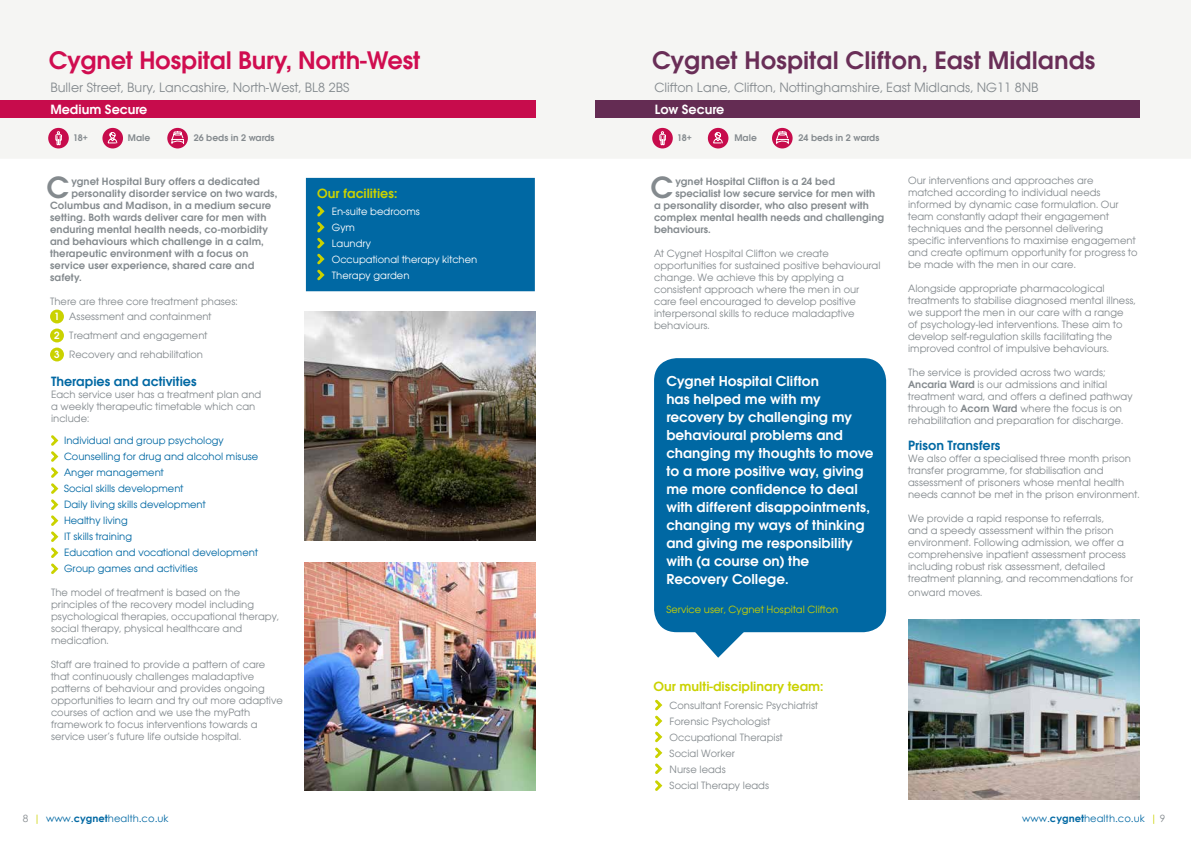
<style>
.page{position:relative;width:1191px;height:842px;background:#fff}
.page>*{position:absolute;margin:0;border:0;box-sizing:border-box;transform-origin:0 0}
.t1{font:600 32px "Avant Garde ITC";color:#848a8e}
.t2{font:600 26.5px "Avant Garde ITC";color:#692e57}
.t3{font:600 26.5px "Avant Garde ITC";letter-spacing:-.01em;color:#d00d50}
.t4{font:600 15px/18px "Avant Garde ITC";color:#fff}
.t5{font:14px "Avant Garde ITC";color:#848a8e}
.t6{font:600 14px "Avant Garde ITC";color:#cad200}
.t7{font:600 14px "Avant Garde ITC";color:#0068a3}
.t8{font:600 14px "Avant Garde ITC";color:#fff}
.t9{font:11px/12px "Avant Garde ITC";color:#848a8e}
.t10{font:600 11px "Avant Garde ITC";letter-spacing:.005em;color:#848a8e}
.t11{font:11px/16px "Avant Garde ITC";color:#0068a3}
.t12{font:11px/16px "Avant Garde ITC";color:#fff}
.t13{font:11px "Avant Garde ITC";color:#cad200}
.t14{font:600 11px/18.9px "Avant Garde ITC";color:#fff;text-align:justify}
.t15{font:10px "Century Gothic";color:#0068a3}
.t16{font:600 10px "Avant Garde ITC";color:#848a8e}
.s1{font-weight:600}
.s2{color:#848a8e}
.s3{color:#cad200}
.s4{font-weight:700}
</style>
<div class="page">
<div style="left:0;top:0;width:1191px;height:158px;background:#f5f5f3"></div>
<div style="left:0;top:100px;width:535px;height:18px;background:#c70c4c"></div>
<svg style="left:167px;top:128px;width:21px;height:20px"></svg>
<svg style="left:171px;top:131px;width:13px;height:13px"></svg>
<div style="left:48px;top:128px;width:21px;height:20px;background:#c70c4c;border-radius:50%"></div>
<svg style="left:55px;top:131px;width:7px;height:14px"></svg>
<svg style="left:102px;top:128px;width:21px;height:20px"></svg>
<svg style="left:108px;top:132px;width:9px;height:11px"></svg>
<svg style="left:51px;top:435px;width:8px;height:139px"></svg>
<div style="left:306px;top:178px;width:229px;height:113px;background:#0068a3"></div>
<img style="left:305px;top:562px;width:231px;height:229px">
<img style="left:305px;top:312px;width:231px;height:228px">
<div style="left:50px;top:310px;width:14px;height:13px;background:#cad200;border-radius:50%"></div>
<div style="left:50px;top:329px;width:14px;height:13px;background:#cad200;border-radius:50%"></div>
<div style="left:50px;top:348px;width:14px;height:13px;background:#cad200;border-radius:50%"></div>
<div style="left:595px;top:100px;width:545px;height:18px;background:#692e57"></div>
<div style="left:772px;top:128px;width:20px;height:20px;background:#c70c4c;border-radius:50%"></div>
<svg style="left:776px;top:131px;width:13px;height:13px"></svg>
<div style="left:652px;top:128px;width:21px;height:20px;background:#c70c4c;border-radius:50%"></div>
<svg style="left:659px;top:131px;width:7px;height:14px"></svg>
<svg style="left:655px;top:699px;width:8px;height:92px"></svg>
<img style="left:909px;top:619px;width:231px;height:180px">
<svg style="left:708px;top:128px;width:20px;height:20px"></svg>
<svg style="left:713px;top:132px;width:9px;height:11px"></svg>
<div style="left:654px;top:358px;width:232px;height:274px;background:#0068a3;border-radius:23px"></div>
<svg style="left:692px;top:632px;width:53px;height:26px"></svg>
<h2 class="t3" style="left:49px;top:44px;width:373px">Cygnet Hospital Bury, North-West</h2>
<p class="t5" style="left:50px;top:79px;width:301px">Buller Street, Bury, Lancashire, North-West, BL8 2BS</p>
<p class="t8" style="left:50px;top:101px;width:99px">Medium Secure</p>
<p class="t16" style="left:73px;top:132px;width:16px">18+</p>
<p class="t16" style="left:128px;top:132px;width:24px">Male</p>
<p class="t16" style="left:194px;top:132px;width:82px">26 beds in 2 wards</p>
<p class="t10" style="left:71px;top:175px;width:190px">ygnet Hospital Bury offers a dedicated</p>
<p class="t10" style="left:71px;top:187px;width:207px">personality disorder service on two wards,</p>
<p class="t10" style="left:50px;top:199px;width:223px">Columbus and Madison, in a medium secure</p>
<p class="t10" style="left:50px;top:211px;width:218px">setting. Both wards deliver care for men with</p>
<p class="t10" style="left:50px;top:223px;width:219px">enduring mental health needs, co-morbidity</p>
<p class="t10" style="left:50px;top:235px;width:215px">and behaviours which challenge in a calm,</p>
<p class="t10" style="left:50px;top:247px;width:200px">therapeutic environment with a focus on</p>
<p class="t10" style="left:50px;top:259px;width:206px">service user experience, shared care and</p>
<p class="t10" style="left:50px;top:271px;width:33px">safety.</p>
<p class="t9" style="left:69px;top:294px;width:170px;line-height:15px;text-indent:-19px">There are three core treatment phases:<br>Assessment and containment</p>
<p class="t9" style="left:69px;top:326px;width:140px;line-height:19px">Treatment and engagement<br>Recovery and rehabilitation</p>
<h1 class="t1" style="left:47px;top:169px;width:24px">C</h1>
<p class="t6" style="left:317px;top:185px;width:82px">Our facilities:</p>
<p class="t12" style="left:332px;top:203px;width:147px">En-suite bedrooms<br>Gym<br>Laundry<br>Occupational therapy kitchen<br>Therapy garden</p>
<p class="t14" style="left:54px;top:307px;width:7px">1<br>2<br>3</p>
<p class="t7" style="left:51px;top:373px;width:147px">Therapies and activities</p>
<p class="t9" style="left:51px;top:388px;width:212px">Each service user has a treatment plan and a weekly therapeutic timetable which can include:</p>
<p class="t11" style="left:64px;top:432px;width:196px">Individual and group psychology<br>Counselling for drug and alcohol misuse<br>Anger management<br>Social skills development<br>Daily living skills development<br>Healthy living<br>IT skills training<br>Education and vocational development<br>Group games and activities</p>
<p class="t9" style="left:51px;top:586px;width:229px">The model of treatment is based on the principles of the recovery model including psychological therapies, occupational therapy, social therapy, physical healthcare and medication.</p>
<p class="t9" style="left:51px;top:658px;width:233px">Staff are trained to provide a pattern of care that continuously challenges maladaptive patterns of behaviour and provides ongoing opportunities to learn and try out more adaptive courses of action and we use the myPath framework to focus interventions towards a service user’s future life outside hospital.</p>
<h2 class="t2" style="left:652px;top:44px;width:445px">Cygnet Hospital Clifton, East Midlands</h2>
<p class="t5" style="left:654px;top:79px;width:386px">Clifton Lane, Clifton, Nottinghamshire, East Midlands, NG11 8NB</p>
<p class="t8" style="left:655px;top:101px;width:71px">Low Secure</p>
<p class="t16" style="left:677px;top:132px;width:16px">18+</p>
<p class="t16" style="left:734px;top:132px;width:24px">Male</p>
<p class="t16" style="left:798px;top:132px;width:82px">24 beds in 2 wards</p>
<p class="t10" style="left:675px;top:175px;width:161px">ygnet Hospital Clifton is a 24 bed</p>
<p class="t10" style="left:675px;top:187px;width:201px">specialist low secure service for men with</p>
<p class="t10" style="left:654px;top:199px;width:216px">a personality disorder, who also present with</p>
<p class="t10" style="left:654px;top:211px;width:232px">complex mental health needs and challenging</p>
<p class="t10" style="left:654px;top:223px;width:58px">behaviours.</p>
<p class="t9" style="left:654px;top:248px;width:228px">At Cygnet Hospital Clifton we create opportunities for sustained positive behavioural change. We achieve this by applying a consistent approach where the men in our care feel encouraged to develop positive interpersonal skills to reduce maladaptive behaviours.</p>
<h1 class="t1" style="left:650px;top:169px;width:24px">C</h1>
<p class="t9" style="left:908px;top:175px;width:231px">Our interventions and approaches are matched according to individual needs informed by dynamic case formulation. Our team constantly adapt their engagement techniques and the personnel delivering specific interventions to maximise engagement and create optimum opportunity for progress to be made with the men in our care.</p>
<p class="t9" style="left:908px;top:283px;width:229px">Alongside appropriate pharmacological treatments to stabilise diagnosed mental illness, we support the men in our care with a range of psychology-led interventions. These aim to develop self-regulation skills facilitating the improved control of impulsive behaviours.</p>
<p class="t9" style="left:908px;top:367px;width:226px">The service is provided across two wards; <span class="s1">Ancaria Ward</span> is our admissions and initial treatment ward, and offers a defined pathway through to <span class="s1">Acorn Ward</span> where the focus is on rehabilitation and preparation for discharge.</p>
<p class="t7" style="left:908px;top:438px;width:94px">Prison Transfers</p>
<p class="t9" style="left:908px;top:453px;width:233px">We also offer a specialised three month prison transfer programme, for stabilisation and assessment of prisoners whose mental health needs cannot be met in the prison environment.</p>
<p class="t9" style="left:908px;top:513px;width:226px">We provide a rapid response to referrals,<br>and a speedy assessment within the prison environment. Following admission, we offer a comprehensive inpatient assessment process including robust risk assessment, detailed treatment planning, and recommendations for</p>
<p class="t9" style="left:908px;top:587px;width:76px">onward moves.</p>
<p class="t4" style="left:666px;top:372px;width:209px">Cygnet Hospital Clifton<br>has helped me with my recovery by challenging my behavioural problems and changing my thoughts to move to a more positive way, giving me more confidence to deal with different disappointments, changing my ways of thinking and giving me responsibility with (a course on) the<br>Recovery College.</p>
<p class="t13" style="left:666px;top:603px;width:173px">Service user, Cygnet Hospital Clifton</p>
<p class="t6" style="left:653px;top:678px;width:171px">Our multi-disciplinary team:</p>
<p class="t9" style="left:669px;top:697px;width:150px;line-height:16px">Consultant Forensic Psychiatrist<br>Forensic Psychologist<br>Occupational Therapist<br>Social Worker<br>Nurse leads<br>Social Therapy leads</p>
<p class="t15" style="left:23px;top:811px;width:147px"><span class="s2">8</span> <span class="s3">|</span> www.<span class="s4">cygnet</span>health.co.uk</p>
<p class="t15" style="left:1022px;top:811px;width:145px">www.<span class="s4">cygnet</span>health.co.uk <span class="s3">|</span> <span class="s2">9</span></p>
</div>
